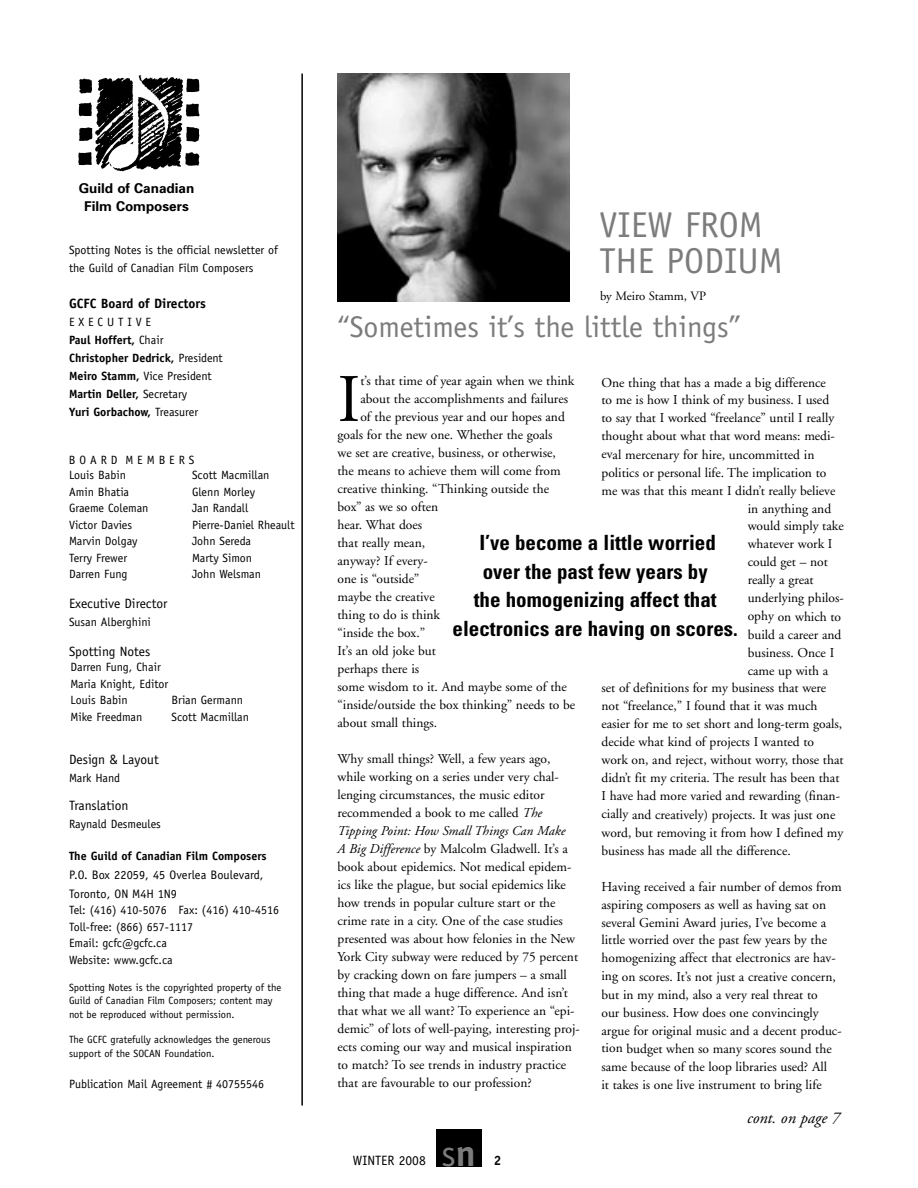
<style>
.page{position:relative;width:918px;height:1188px;background:#fff}
.page>*{position:absolute;margin:0;border:0;box-sizing:border-box;transform-origin:0 0}
.t1{font:67.8px "Adobe Garamond";color:#000}
.t2{font:37.35px "Officina Sans";color:#7c7c7c}
.t3{font:36px/36px "Officina Sans";color:#7c7c7c}
.t4{font:30px "Officina Sans";color:#7c7c7c}
.t5{font:700 condensed 21px/28.5px "Univers";color:#000;text-align:center}
.t6{font:italic 16.5px "Adobe Garamond";color:#000}
.t7{font:13.5px/18px "Adobe Garamond";color:#000}
.t8{font:13.5px "Officina Sans";color:#000}
.t9{font:700 13.5px/18px "Univers";color:#000;text-align:center}
.t10{font:700 13.5px "Officina Sans";color:#000}
.t11{font:12.75px "Adobe Garamond";color:#000}
.t12{font:12.3px/19.2px "Officina Sans";letter-spacing:.005em;color:#000}
.t13{font:12px/16.5px "Officina Sans";color:#000}
.t14{font:700 12px/18px "Officina Sans";color:#000}
.t15{font:10.5px/13.5px "Officina Sans";color:#000}
.s1{font-weight:400}
.s2{font-style:italic}
.s3{font-weight:700}
</style>
<div class="page">
<div style="left:436px;top:1129px;width:46px;height:38px;background:#000"></div>
<svg style="left:78px;top:75px;width:122px;height:97px"></svg>
<hr style="left:301px;top:74px;width:2px;height:1032px;background:#000">
<img style="left:338px;top:74px;width:231px;height:228px">
<p class="t9" style="left:79px;top:179px;width:117px">Guild of Canadian<br>Film Composers</p>
<p class="t13" style="left:69px;top:240px;width:210px;line-height:18px">Spotting Notes is the official newsletter of the Guild of Canadian Film Composers</p>
<p class="t10" style="left:69px;top:294px;width:138px">GCFC Board of Directors</p>
<p class="t14" style="left:69px;top:312px;width:155px"><span class="s1">E X E C U T I V E<br></span>Paul Hoffert, <span class="s1">Chair<br></span>Christopher Dedrick, <span class="s1">President<br></span>Meiro Stamm, <span class="s1">Vice President<br></span>Martin Deller, <span class="s1">Secretary<br></span>Yuri Gorbachow, <span class="s1">Treasurer</span></p>
<p class="t13" style="left:69px;top:451px;width:127px">B O A R D M E M B E R S</p>
<p class="t13" style="left:69px;top:467px;width:81px">Louis Babin<br>Amin Bhatia<br>Graeme Coleman<br>Victor Davies<br>Marvin Dolgay<br>Terry Frewer<br>Darren Fung</p>
<p class="t13" style="left:192px;top:467px;width:104px">Scott Macmillan<br>Glenn Morley<br>Jan Randall<br>Pierre-Daniel Rheault<br>John Sereda<br>Marty Simon<br>John Welsman</p>
<p class="t8" style="left:69px;top:595px;width:100px">Executive Director</p>
<p class="t13" style="left:69px;top:613px;width:83px">Susan Alberghini</p>
<p class="t8" style="left:69px;top:643px;width:83px">Spotting Notes</p>
<p class="t13" style="left:71px;top:659px;width:99px">Darren Fung, Chair<br>Maria Knight, Editor<br>Louis Babin</p>
<p class="t13" style="left:172px;top:692px;width:73px">Brian Germann</p>
<p class="t13" style="left:71px;top:708px;width:73px">Mike Freedman</p>
<p class="t13" style="left:172px;top:708px;width:79px">Scott Macmillan</p>
<p class="t8" style="left:69px;top:751px;width:91px">Design &amp; Layout</p>
<p class="t13" style="left:69px;top:769px;width:53px">Mark Hand</p>
<p class="t8" style="left:69px;top:798px;width:61px">Translation</p>
<p class="t13" style="left:69px;top:816px;width:93px">Raynald Desmeules</p>
<p class="t14" style="left:69px;top:846px;width:199px">The Guild of Canadian Film Composers</p>
<p class="t12" style="left:69px;top:865px;width:196px">P.O. Box 22059, 45 Overlea Boulevard,<br>Toronto, ON M4H 1N9</p>
<p class="t13" style="left:69px;top:902px;width:212px">Tel: (416) 410-5076 Fax: (416) 410-4516<br>Toll-free: (866) 657-1117<br>Email: gcfc@gcfc.ca<br>Website: www.gcfc.ca</p>
<p class="t15" style="left:69px;top:981px;width:214px">Spotting Notes is the copyrighted property of the<br>Guild of Canadian Film Composers; content may not be reproduced without permission.</p>
<p class="t15" style="left:69px;top:1033px;width:203px">The GCFC gratefully acknowledges the generous support of the SOCAN Foundation.</p>
<p class="t13" style="left:69px;top:1076px;width:197px">Publication Mail Agreement # 40755546</p>
<h3 class="t3" style="left:600px;top:207px;width:185px">VIEW FROM<br>THE PODIUM</h3>
<p class="t11" style="left:600px;top:289px;width:108px">by Meiro Stamm, VP</p>
<h3 class="t4" style="left:338px;top:309px;width:405px">“Sometimes it’s the little things”</h3>
<h1 class="t1" style="left:338px;top:363px;width:24px">I</h1>
<p class="t7" style="left:360px;top:372px;width:216px">t’s that time of year again when we think</p>
<p class="t7" style="left:602px;top:374px;width:226px">One thing that has a made a big difference</p>
<p class="t7" style="left:602px;top:392px;width:229px">to me is how I think of my business. I used</p>
<p class="t7" style="left:602px;top:410px;width:234px">to say that I worked “freelance” until I really</p>
<p class="t7" style="left:602px;top:428px;width:235px">thought about what that word means: medi-</p>
<p class="t7" style="left:602px;top:446px;width:214px">eval mercenary for hire, uncommitted in</p>
<p class="t7" style="left:601px;top:464px;width:226px">politics or personal life. The implication to</p>
<p class="t7" style="left:601px;top:482px;width:235px">me was that this meant I didn’t really believe</p>
<p class="t7" style="left:748px;top:500px;width:85px">in anything and</p>
<p class="t7" style="left:748px;top:518px;width:98px">would simply take</p>
<p class="t7" style="left:748px;top:536px;width:86px">whatever work I</p>
<p class="t7" style="left:748px;top:554px;width:82px">could get – not</p>
<p class="t7" style="left:748px;top:572px;width:67px">really a great</p>
<p class="t7" style="left:748px;top:590px;width:98px">underlying philos-</p>
<p class="t7" style="left:748px;top:608px;width:95px">ophy on which to</p>
<p class="t7" style="left:748px;top:626px;width:95px">build a career and</p>
<p class="t7" style="left:748px;top:644px;width:88px">business. Once I</p>
<p class="t7" style="left:748px;top:662px;width:82px">came up with a</p>
<p class="t7" style="left:602px;top:680px;width:226px">set of definitions for my business that were</p>
<p class="t7" style="left:602px;top:698px;width:217px">not “freelance,” I found that it was much</p>
<p class="t7" style="left:602px;top:716px;width:242px">easier for me to set short and long-term goals,</p>
<p class="t7" style="left:602px;top:734px;width:214px">decide what kind of projects I wanted to</p>
<p class="t7" style="left:602px;top:752px;width:244px">work on, and reject, without worry, those that</p>
<p class="t7" style="left:602px;top:770px;width:240px">didn’t fit my criteria. The result has been that</p>
<p class="t7" style="left:602px;top:788px;width:240px">I have had more varied and rewarding (finan-</p>
<p class="t7" style="left:602px;top:806px;width:235px">cially and creatively) projects. It was just one</p>
<p class="t7" style="left:602px;top:824px;width:243px">word, but removing it from how I defined my</p>
<p class="t7" style="left:602px;top:842px;width:191px">business has made all the difference.</p>
<p class="t7" style="left:601px;top:878px;width:242px">Having received a fair number of demos from aspiring composers as well as having sat on several Gemini Award juries, I’ve become a little worried over the past few years by the homogenizing affect that electronics are hav&shy;ing on scores. It’s not just a creative concern, but in my mind, also a very real threat to<br>our business. How does one convincingly argue for original music and a decent produc&shy;tion budget when so many scores sound the same because of the loop libraries used? All<br>it takes is one live instrument to bring life</p>
<p class="t7" style="left:360px;top:390px;width:209px">about the accomplishments and failures</p>
<p class="t7" style="left:360px;top:408px;width:206px">of the previous year and our hopes and</p>
<p class="t7" style="left:338px;top:426px;width:217px">goals for the new one. Whether the goals</p>
<p class="t7" style="left:338px;top:444px;width:220px">we set are creative, business, or otherwise,</p>
<p class="t7" style="left:338px;top:462px;width:225px">the means to achieve them will come from</p>
<p class="t7" style="left:338px;top:480px;width:213px">creative thinking. “Thinking outside the</p>
<p class="t7" style="left:338px;top:498px;width:102px">box” as we so often</p>
<p class="t7" style="left:338px;top:516px;width:86px">hear. What does</p>
<p class="t7" style="left:338px;top:534px;width:89px">that really mean,</p>
<p class="t7" style="left:338px;top:552px;width:92px">anyway? If every-</p>
<p class="t7" style="left:338px;top:570px;width:83px">one is “outside”</p>
<p class="t7" style="left:338px;top:588px;width:99px">maybe the creative</p>
<p class="t7" style="left:338px;top:606px;width:104px">thing to do is think</p>
<p class="t7" style="left:338px;top:624px;width:89px">“inside the box.”</p>
<p class="t7" style="left:338px;top:642px;width:100px">It’s an old joke but</p>
<p class="t7" style="left:338px;top:660px;width:83px">perhaps there is</p>
<p class="t7" style="left:338px;top:678px;width:231px">some wisdom to it. And maybe some of the</p>
<p class="t7" style="left:338px;top:696px;width:239px">“inside/outside the box thinking” needs to be</p>
<p class="t7" style="left:338px;top:714px;width:101px">about small things.</p>
<p class="t7" style="left:337px;top:750px;width:244px">Why small things? Well, a few years ago, while working on a series under very chal&shy;lenging circumstances, the music editor recommended a book to me called <span class="s2">The Tipping Point: How Small Things Can Make<br>A Big Difference</span> by Malcolm Gladwell. It’s a book about epidemics. Not medical epidem&shy;ics like the plague, but social epidemics like how trends in popular culture start or the crime rate in a city. One of the case studies presented was about how felonies in the New York City subway were reduced by 75 percent by cracking down on fare jumpers – a small thing that made a huge difference. And isn’t that what we all want? To experience an “epi&shy;demic” of lots of well-paying, interesting proj&shy;ects coming our way and musical inspiration to match? To see trends in industry practice that are favourable to our profession?</p>
<h3 class="t5" style="left:453px;top:528px;width:287px">I’ve become a little worried<br>over the past few years by<br>the homogenizing affect that electronics are having on scores.</h3>
<p class="t8" style="left:353px;top:1153px;width:74px">WINTER 2008</p>
<h2 class="t2" style="left:441px;top:1132px;width:36px">s<span class="s3">n</span></h2>
<p class="t10" style="left:494px;top:1152px;width:9px">2</p>
<p class="t6" style="left:747px;top:1109px;width:94px">cont. on page 7</p>
</div>
